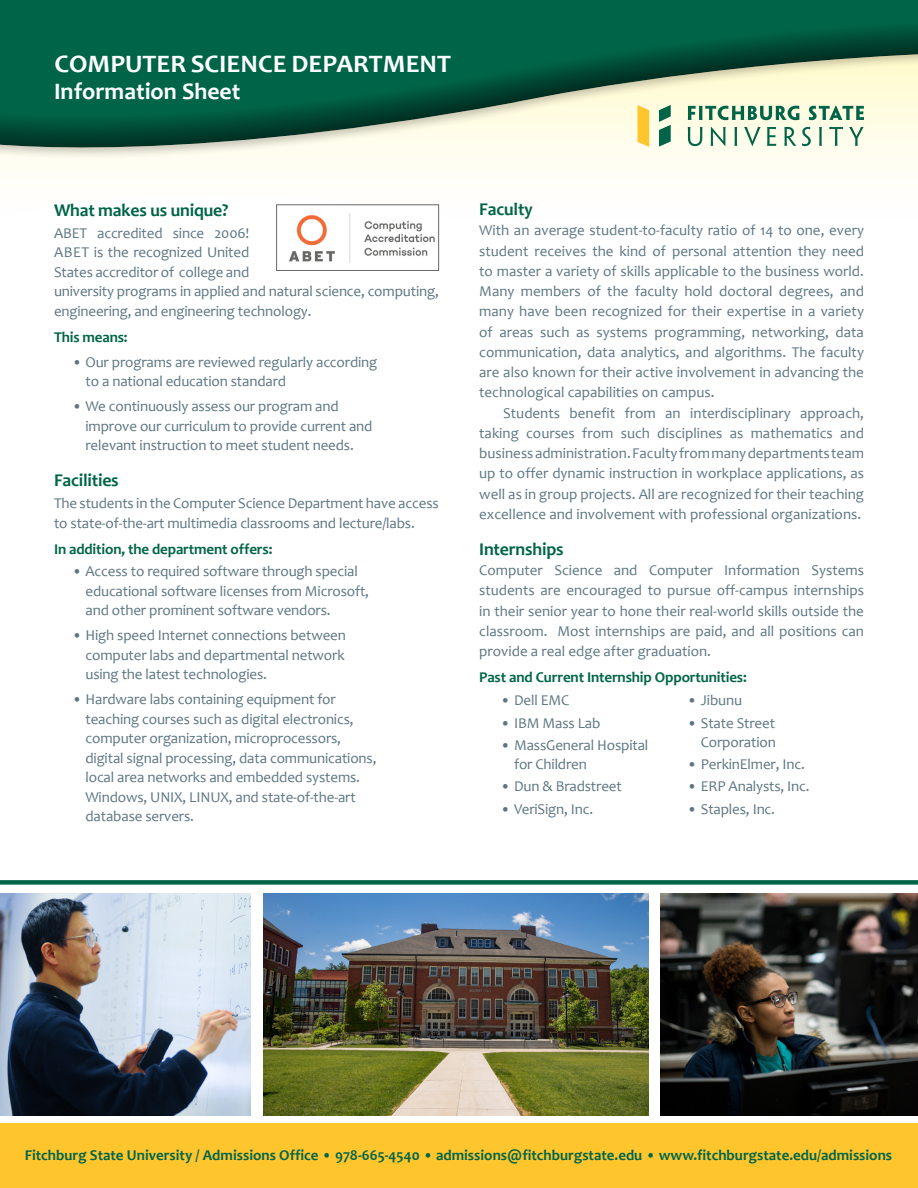
<style>
.page{position:relative;width:918px;height:1188px;background:#fff}
.page>*{position:absolute;margin:0;border:0;box-sizing:border-box;transform-origin:0 0}
.concentration_name{font:700 25.2px "Candara";color:#fff;scale:1.05 1}
.concentration_name-2{font:700 23.7px "Candara";color:#fff}
.subtitles{font:700 18px "Candara";letter-spacing:-.01em;color:#006548}
.body_text{font:15px/19.5px "Candara";letter-spacing:-.01em;color:#5d7682}
.body_text-2{font:700 15px "Candara";color:#006548}
</style>
<div class="page">
<svg style="left:0;top:160px;width:918px;height:99px"></svg>
<div style="left:0;top:0;width:918px;height:160px;background:#231f20;opacity:.25"></div>
<div style="left:0;top:0;width:918px;height:149px;background:#231f20;opacity:.75"></div>
<img style="left:278px;top:207px;width:159px;height:56px">
<div style="left:276px;top:205px;width:163px;height:66px;border:1px solid #696866"></div>
<img style="left:0;top:894px;width:251px;height:222px">
<img style="left:661px;top:894px;width:257px;height:222px">
<img style="left:263px;top:894px;width:385px;height:222px">
<div style="left:0;top:880px;width:918px;height:5px;background:#006548"></div>
<div style="left:0;top:1123px;width:918px;height:65px;background:#ffc52d"></div>
<p class="concentration_name" style="left:55px;top:49px;width:379px">COMPUTER SCIENCE DEPARTMENT</p>
<p class="concentration_name-2" style="left:54px;top:77px;width:188px">Information Sheet</p>
<p class="subtitles" style="left:54px;top:199px;width:176px">What makes us unique?</p>
<p class="body_text" style="left:54px;top:223px;width:386px">ABET accredited since 2006!<br>ABET is the recognized United<br>States accreditor of college and<br>university programs in applied and natural science, computing, engineering, and engineering technology.</p>
<p class="body_text-2" style="left:54px;top:328px;width:75px">This means:</p>
<p class="body_text" style="left:86px;top:352px;width:293px;text-indent:-14px">• Our programs are reviewed regularly according to a national education standard</p>
<p class="body_text" style="left:86px;top:397px;width:289px;text-indent:-14px">• We continuously assess our program and improve our curriculum to provide current and relevant instruction to meet student needs.</p>
<p class="subtitles" style="left:54px;top:469px;width:66px">Facilities</p>
<p class="body_text" style="left:54px;top:494px;width:386px">The students in the Computer Science Department have access to state-of-the-art multimedia classrooms and lecture/labs.</p>
<p class="body_text-2" style="left:54px;top:540px;width:220px">In addition, the department offers:</p>
<p class="body_text" style="left:86px;top:562px;width:285px;text-indent:-14px">• Access to required software through special educational software licenses from Microsoft, and other prominent software vendors.</p>
<p class="body_text" style="left:86px;top:626px;width:262px;text-align:justify;text-indent:-14px">• High speed Internet connections between computer labs and departmental network using the latest technologies.</p>
<p class="body_text" style="left:86px;top:690px;width:292px;text-indent:-14px">• Hardware labs containing equipment for teaching courses such as digital electronics, computer organization, microprocessors, digital signal processing, data communications, local area networks and embedded systems.<br>Windows, UNIX, LINUX, and state-of-the-art database servers.</p>
<p class="subtitles" style="left:479px;top:198px;width:55px">Faculty</p>
<p class="body_text" style="left:479px;top:220px;width:386px;line-height:20.2px;text-align:justify">With an average student-to-faculty ratio of 14 to one, every student receives the kind of personal attention they need to master a variety of skills applicable to the business world.<br>Many members of the faculty hold doctoral degrees, and many have been recognized for their expertise in a variety of areas such as systems programming, networking, data communication, data analytics, and algorithms. The faculty are also known for their active involvement in advancing the technological capabilities on campus.</p>
<p class="body_text" style="left:479px;top:403px;width:386px;line-height:20.2px;text-align:justify;text-indent:24px">Students benefit from an interdisciplinary approach, taking courses from such disciplines as mathematics and business administration. Faculty from many departments team up to offer dynamic instruction in workplace applications, as well as in group projects. All are recognized for their teaching excellence and involvement with professional organizations.</p>
<p class="subtitles" style="left:479px;top:538px;width:86px">Internships</p>
<p class="body_text" style="left:479px;top:560px;width:386px;line-height:20.2px;text-align:justify">Computer Science and Computer Information Systems students are encouraged to pursue off-campus internships in their senior year to hone their real-world skills outside the classroom. Most internships are paid, and all positions can provide a real edge after graduation.</p>
<p class="body_text-2" style="left:479px;top:668px;width:269px">Past and Current Internship Opportunities:</p>
<p class="body_text" style="left:501px;top:691px;width:70px">• Dell EMC</p>
<p class="body_text" style="left:501px;top:713px;width:101px">• IBM Mass Lab</p>
<p class="body_text" style="left:514px;top:735px;width:136px;text-indent:-14px">• MassGeneral Hospital for Children</p>
<p class="body_text" style="left:501px;top:777px;width:123px">• Dun &amp; Bradstreet</p>
<p class="body_text" style="left:501px;top:799px;width:94px">• VeriSign, Inc.</p>
<p class="body_text" style="left:687px;top:691px;width:56px">• Jibunu</p>
<p class="body_text" style="left:687px;top:713px;width:90px;text-align:right">• State Street<br>Corporation</p>
<p class="body_text" style="left:687px;top:755px;width:119px">• PerkinElmer, Inc.</p>
<p class="body_text" style="left:687px;top:777px;width:124px">• ERP Analysts, Inc.</p>
<p class="body_text" style="left:687px;top:800px;width:89px">• Staples, Inc.</p>
<p class="body_text-2" style="left:25px;top:1146px;width:869px">Fitchburg State University / Admissions Office • 978-665-4540 • admissions@fitchburgstate.edu • www.fitchburgstate.edu/admissions</p>
</div>
